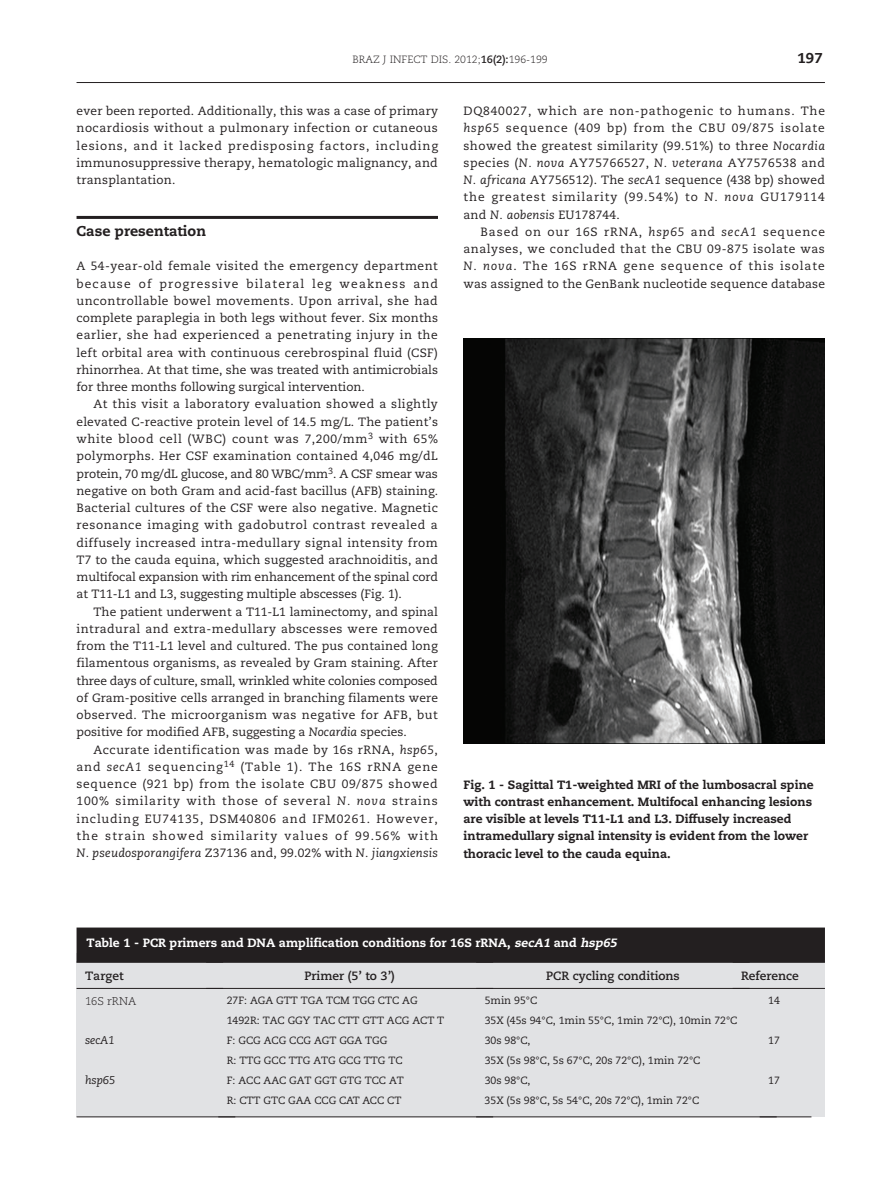
<style>
.page{position:relative;width:893px;height:1191px;background:#fff}
.page>*{position:absolute;margin:0;border:0;box-sizing:border-box;transform-origin:0 0}
.t1{font:800 14.25px "Caecilia LT Std";color:#231f20}
.t2{font:12px/17.2px "Caecilia LT Std";letter-spacing:.015em;color:#231f20;text-align:justify}
.t3{font:800 12px/17.2px "Caecilia LT Std";color:#231f20}
.t4{font:800 12px "Caecilia LT Std";color:#fff}
.t5{font:700 12px "Caecilia LT Std";color:#231f20}
.t6{font:italic 11.25px "Caecilia LT Std";color:#231f20}
.t7{font:300 11.25px "Caecilia LT Std";color:#231f20}
.t8{font:10.5px "Caecilia LT Std";color:#231f20}
.t9{font:300 10.5px "Caecilia LT Std";color:#231f20}
.s1{font-weight:700}
.s2{font-style:italic}
</style>
<div class="page">
<hr style="left:77px;top:82px;width:748px;height:1px;background:#231f20">
<hr style="left:77px;top:216px;width:361px;height:3px;background:#231f20">
<img style="left:463px;top:338px;width:362px;height:405px">
<div style="left:77px;top:953px;width:748px;height:164px;background:#e1e2e4"></div>
<hr style="left:77px;top:988px;width:146px;height:1px;background:#231f20">
<hr style="left:206px;top:988px;width:287px;height:1px;background:#231f20">
<hr style="left:476px;top:988px;width:274px;height:1px;background:#231f20">
<hr style="left:733px;top:988px;width:92px;height:1px;background:#231f20">
<hr style="left:77px;top:1116px;width:158px;height:1px;background:#231f20">
<hr style="left:218px;top:1116px;width:275px;height:1px;background:#231f20">
<hr style="left:476px;top:1116px;width:301px;height:1px;background:#231f20">
<hr style="left:760px;top:1116px;width:51px;height:1px;background:#231f20">
<div style="left:77px;top:928px;width:747px;height:33px;background:#231f20"></div>
<div style="left:77px;top:927px;width:748px;height:35px;border:2px solid #231f20"></div>
<p class="t9" style="left:352px;top:53px;width:197px">BRAZ J INFECT DIS. 2012;<span class="s1">16(2):</span>196-199</p>
<p class="t1" style="left:797px;top:49px;width:27px">197</p>
<p class="t2" style="left:77px;top:103px;width:363px">ever been reported. Additionally, this was a case of primary nocardiosis without a pulmonary infection or cutaneous lesions, and it lacked predisposing factors, including immunosuppressive therapy, hematologic malignancy, and transplantation.</p>
<p class="t1" style="left:77px;top:222px;width:131px">Case presentation</p>
<p class="t2" style="left:77px;top:258px;width:363px">A 54-year-old female visited the emergency department because of progressive bilateral leg weakness and uncontrollable bowel movements. Upon arrival, she had complete paraplegia in both legs without fever. Six months earlier, she had experienced a penetrating injury in the left orbital area with continuous cerebrospinal fluid (CSF) rhinorrhea. At that time, she was treated with antimicrobials for three months following surgical intervention.</p>
<p class="t2" style="left:77px;top:396px;width:363px;text-indent:17px">At this visit a laboratory evaluation showed a slightly elevated C-reactive protein level of 14.5 mg/L. The patient’s white blood cell (WBC) count was 7,200/mm<sup>3</sup> with 65% polymorphs. Her CSF examination contained 4,046 mg/dL protein, 70 mg/dL glucose, and 80 WBC/mm<sup>3</sup>. A CSF smear was negative on both Gram and acid-fast bacillus (AFB) staining.<br>Bacterial cultures of the CSF were also negative. Magnetic resonance imaging with gadobutrol contrast revealed a diffusely increased intra-medullary signal intensity from T7 to the cauda equina, which suggested arachnoiditis, and multifocal expansion with rim enhancement of the spinal cord at T11-L1 and L3, suggesting multiple abscesses (Fig. 1).</p>
<p class="t2" style="left:77px;top:603px;width:363px;text-indent:17px">The patient underwent a T11-L1 laminectomy, and spinal intradural and extra-medullary abscesses were removed from the T11-L1 level and cultured. The pus contained long filamentous organisms, as revealed by Gram staining. After three days of culture, small, wrinkled white colonies composed of Gram-positive cells arranged in branching filaments were observed. The microorganism was negative for AFB, but positive for modified AFB, suggesting a <span class="s2">Nocardia</span> species.</p>
<p class="t2" style="left:77px;top:741px;width:363px;text-indent:17px">Accurate identification was made by 16s rRNA, <span class="s2">hsp65</span>, and <span class="s2">secA1</span> sequencing<sup>14</sup> (Table 1). The 16S rRNA gene sequence (921 bp) from the isolate CBU 09/875 showed 100% similarity with those of several <span class="s2">N. nova</span> strains including EU74135, DSM40806 and IFM0261. However, the strain showed similarity values of 99.56% with <span class="s2">N. pseudosporangifera</span> Z37136 and, 99.02% with <span class="s2">N. jiangxiensis</span></p>
<p class="t2" style="left:463px;top:103px;width:363px">DQ840027, which are non-pathogenic to humans. The <span class="s2">hsp65</span> sequence (409 bp) from the CBU 09/875 isolate showed the greatest similarity (99.51%) to three <span class="s2">Nocardia </span>species (<span class="s2">N. nova</span> AY75766527, <span class="s2">N. veterana</span> AY7576538 and <span class="s2">N. africana</span> AY756512). The <span class="s2">secA1</span> sequence (438 bp) showed the greatest similarity (99.54%) to <span class="s2">N. nova</span> GU179114 and <span class="s2">N. aobensis</span> EU178744.</p>
<p class="t2" style="left:463px;top:223px;width:363px;text-indent:17px">Based on our 16S rRNA, <span class="s2">hsp65</span> and <span class="s2">secA1</span> sequence analyses, we concluded that the CBU 09-875 isolate was <span class="s2">N. nova</span>. The 16S rRNA gene sequence of this isolate was assigned to the GenBank nucleotide sequence database</p>
<p class="t3" style="left:463px;top:776px;width:352px">Fig. 1 - Sagittal T1-weighted MRI of the lumbosacral spine with contrast enhancement. Multifocal enhancing lesions are visible at levels T11-L1 and L3. Diffusely increased intramedullary signal intensity is evident from the lower thoracic level to the cauda equina.</p>
<p class="t4" style="left:87px;top:935px;width:535px">Table 1 - PCR primers and DNA amplification conditions for 16S rRNA, <span class="s2">secA1</span> and <span class="s2">hsp65</span></p>
<p class="t5" style="left:85px;top:968px;width:40px">Target</p>
<p class="t5" style="left:304px;top:968px;width:92px">Primer (5’ to 3’)</p>
<p class="t5" style="left:546px;top:968px;width:135px">PCR cycling conditions</p>
<p class="t5" style="left:741px;top:968px;width:59px">Reference</p>
<p class="t7" style="left:85px;top:994px;width:53px">16S rRNA</p>
<p class="t8" style="left:227px;top:994px;width:192px">27F: AGA GTT TGA TCM TGG CTC AG</p>
<p class="t8" style="left:485px;top:994px;width:54px">5min 95°C</p>
<p class="t8" style="left:768px;top:994px;width:13px">14</p>
<p class="t8" style="left:227px;top:1014px;width:219px">1492R: TAC GGY TAC CTT GTT ACG ACT T</p>
<p class="t8" style="left:485px;top:1014px;width:254px">35X (45s 94°C, 1min 55°C, 1min 72°C), 10min 72°C</p>
<p class="t6" style="left:85px;top:1034px;width:31px">secA1</p>
<p class="t8" style="left:227px;top:1034px;width:162px">F: GCG ACG CCG AGT GGA TGG</p>
<p class="t8" style="left:485px;top:1034px;width:47px">30s 98°C,</p>
<p class="t8" style="left:768px;top:1034px;width:13px">17</p>
<p class="t8" style="left:227px;top:1054px;width:177px">R: TTG GCC TTG ATG GCG TTG TC</p>
<p class="t8" style="left:485px;top:1054px;width:217px">35X (5s 98°C, 5s 67°C, 20s 72°C), 1min 72°C</p>
<p class="t6" style="left:85px;top:1073px;width:32px">hsp65</p>
<p class="t8" style="left:227px;top:1073px;width:179px">F: ACC AAC GAT GGT GTG TCC AT</p>
<p class="t8" style="left:485px;top:1073px;width:47px">30s 98°C,</p>
<p class="t8" style="left:768px;top:1073px;width:13px">17</p>
<p class="t8" style="left:227px;top:1094px;width:176px">R: CTT GTC GAA CCG CAT ACC CT</p>
<p class="t8" style="left:485px;top:1094px;width:216px">35X (5s 98°C, 5s 54°C, 20s 72°C), 1min 72°C</p>
</div>
